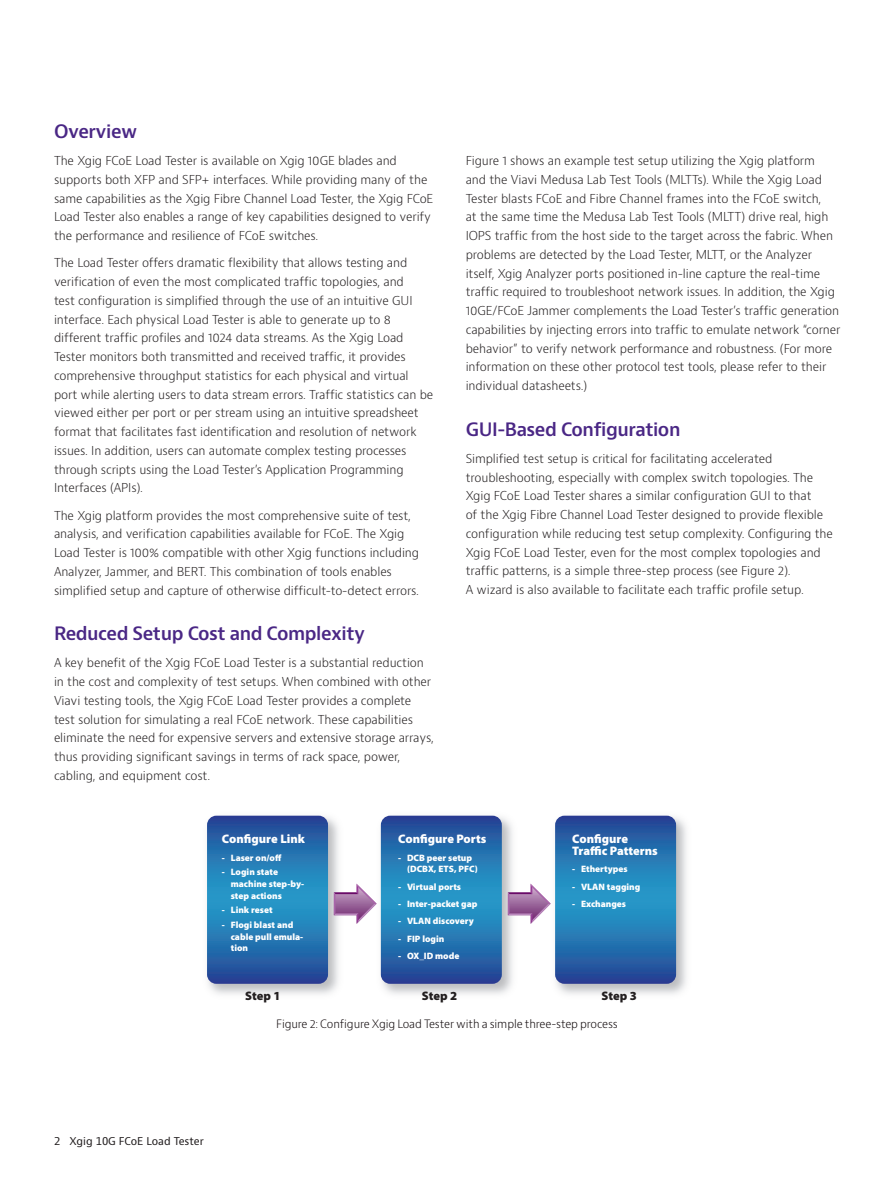
<style>
.page{position:relative;width:893px;height:1191px;background:#fff}
.page>*{position:absolute;margin:0;border:0;box-sizing:border-box;transform-origin:0 0}
.Header_12_16{font:600 18px "Bernino Sans";letter-spacing:-.025em;color:#4a2785}
.t1{font:900 12.3px/11.7px "Myriad Pro";color:#fff}
.t2{font:900 12.3px "Myriad Pro";color:#231f20}
.Body_text_8_12_5{font:300 12px/18.8px "Bernino Sans";letter-spacing:-.01em;color:#231f20}
.t3{font:300 11.25px "Bernino Sans";letter-spacing:-.01em;color:#110a0c}
.Running_foot__left{font:10.5px "Bernino Sans";letter-spacing:-.005em;color:#231f20}
.t4{font:900 9.3px/11.6px "Myriad Pro";color:#fff}
</style>
<div class="page">
<img style="left:208px;top:817px;width:130px;height:178px">
<svg style="left:207px;top:815px;width:121px;height:168px;background:#2673b1"></svg>
<img style="left:382px;top:817px;width:130px;height:178px">
<img style="left:556px;top:817px;width:131px;height:178px">
<svg style="left:334px;top:815px;width:168px;height:168px"></svg>
<svg style="left:508px;top:815px;width:168px;height:168px"></svg>
<p class="Header_12_16" style="left:54px;top:120px;width:85px">Overview</p>
<p class="Body_text_8_12_5" style="left:54px;top:152px;width:381px">The Xgig FCoE Load Tester is available on Xgig 10GE blades and supports both XFP and SFP+ interfaces. While providing many of the same capabilities as the Xgig Fibre Channel Load Tester, the Xgig FCoE Load Tester also enables a range of key capabilities designed to verify the performance and resilience of FCoE switches.</p>
<p class="Body_text_8_12_5" style="left:54px;top:254px;width:381px">The Load Tester offers dramatic flexibility that allows testing and verification of even the most complicated traffic topologies, and<br>test configuration is simplified through the use of an intuitive GUI interface. Each physical Load Tester is able to generate up to 8 different traffic profiles and 1024 data streams. As the Xgig Load Tester monitors both transmitted and received traffic, it provides comprehensive throughput statistics for each physical and virtual port while alerting users to data stream errors. Traffic statistics can be viewed either per port or per stream using an intuitive spreadsheet format that facilitates fast identification and resolution of network issues. In addition, users can automate complex testing processes through scripts using the Load Tester’s Application Programming Interfaces (APIs).</p>
<p class="Body_text_8_12_5" style="left:54px;top:506px;width:367px">The Xgig platform provides the most comprehensive suite of test, analysis, and verification capabilities available for FCoE. The Xgig Load Tester is 100% compatible with other Xgig functions including Analyzer, Jammer, and BERT. This combination of tools enables simplified setup and capture of otherwise difficult-to-detect errors.</p>
<p class="Header_12_16" style="left:54px;top:622px;width:313px">Reduced Setup Cost and Complexity</p>
<p class="Body_text_8_12_5" style="left:54px;top:654px;width:381px">A key benefit of the Xgig FCoE Load Tester is a substantial reduction in the cost and complexity of test setups. When combined with other Viavi testing tools, the Xgig FCoE Load Tester provides a complete test solution for simulating a real FCoE network. These capabilities eliminate the need for expensive servers and extensive storage arrays, thus providing significant savings in terms of rack space, power, cabling, and equipment cost.</p>
<p class="Body_text_8_12_5" style="left:466px;top:152px;width:376px">Figure 1 shows an example test setup utilizing the Xgig platform<br>and the Viavi Medusa Lab Test Tools (MLTTs). While the Xgig Load Tester blasts FCoE and Fibre Channel frames into the FCoE switch,<br>at the same time the Medusa Lab Test Tools (MLTT) drive real, high IOPS traffic from the host side to the target across the fabric. When problems are detected by the Load Tester, MLTT, or the Analyzer itself, Xgig Analyzer ports positioned in-line capture the real-time traffic required to troubleshoot network issues. In addition, the Xgig 10GE/FCoE Jammer complements the Load Tester’s traffic generation capabilities by injecting errors into traffic to emulate network “corner behavior” to verify network performance and robustness. (For more information on these other protocol test tools, please refer to their individual datasheets.)</p>
<p class="Header_12_16" style="left:466px;top:417px;width:216px">GUI-Based Configuration</p>
<p class="Body_text_8_12_5" style="left:466px;top:449px;width:369px">Simplified test setup is critical for facilitating accelerated troubleshooting, especially with complex switch topologies. The Xgig FCoE Load Tester shares a similar configuration GUI to that<br>of the Xgig Fibre Channel Load Tester designed to provide flexible configuration while reducing test setup complexity. Configuring the Xgig FCoE Load Tester, even for the most complex topologies and traffic patterns, is a simple three-step process (see Figure 2).<br>A wizard is also available to facilitate each traffic profile setup.</p>
<p class="t1" style="left:222px;top:833px;width:85px">Configure Link</p>
<p class="t4" style="left:222px;top:851px;width:61px">- Laser on/off</p>
<p class="t4" style="left:231px;top:866px;width:75px;text-indent:-9px">- Login state machine step-by&shy;step actions</p>
<p class="t4" style="left:222px;top:904px;width:52px">- Link reset</p>
<p class="t4" style="left:231px;top:919px;width:74px;text-indent:-9px">- Flogi blast and cable pull emula&shy;tion</p>
<p class="t1" style="left:398px;top:833px;width:90px">Configure Ports</p>
<p class="t4" style="left:407px;top:851px;width:72px;text-indent:-9px">- DCB peer setup (DCBX, ETS, PFC)</p>
<p class="t4" style="left:398px;top:880px;width:64px">- Virtual ports</p>
<p class="t4" style="left:398px;top:898px;width:81px">- Inter-packet gap</p>
<p class="t4" style="left:398px;top:915px;width:77px">- VLAN discovery</p>
<p class="t4" style="left:398px;top:932px;width:48px">- FIP login</p>
<p class="t4" style="left:398px;top:950px;width:63px">- OX_ID mode</p>
<p class="t1" style="left:572px;top:833px;width:87px">Configure<br>Traffic Patterns</p>
<p class="t4" style="left:572px;top:863px;width:57px">- Ethertypes</p>
<p class="t4" style="left:572px;top:881px;width:70px">- VLAN tagging</p>
<p class="t4" style="left:572px;top:898px;width:55px">- Exchanges</p>
<p class="t2" style="left:245px;top:989px;width:37px">Step 1</p>
<p class="t2" style="left:422px;top:989px;width:37px">Step 2</p>
<p class="t2" style="left:601px;top:989px;width:37px">Step 3</p>
<p class="Running_foot__left" style="left:54px;top:1134px;width:151px">2 Xgig 10G FCoE Load Tester</p>
<p class="t3" style="left:276px;top:1016px;width:343px">Figure 2: Configure Xgig Load Tester with a simple three-step process</p>
</div>
